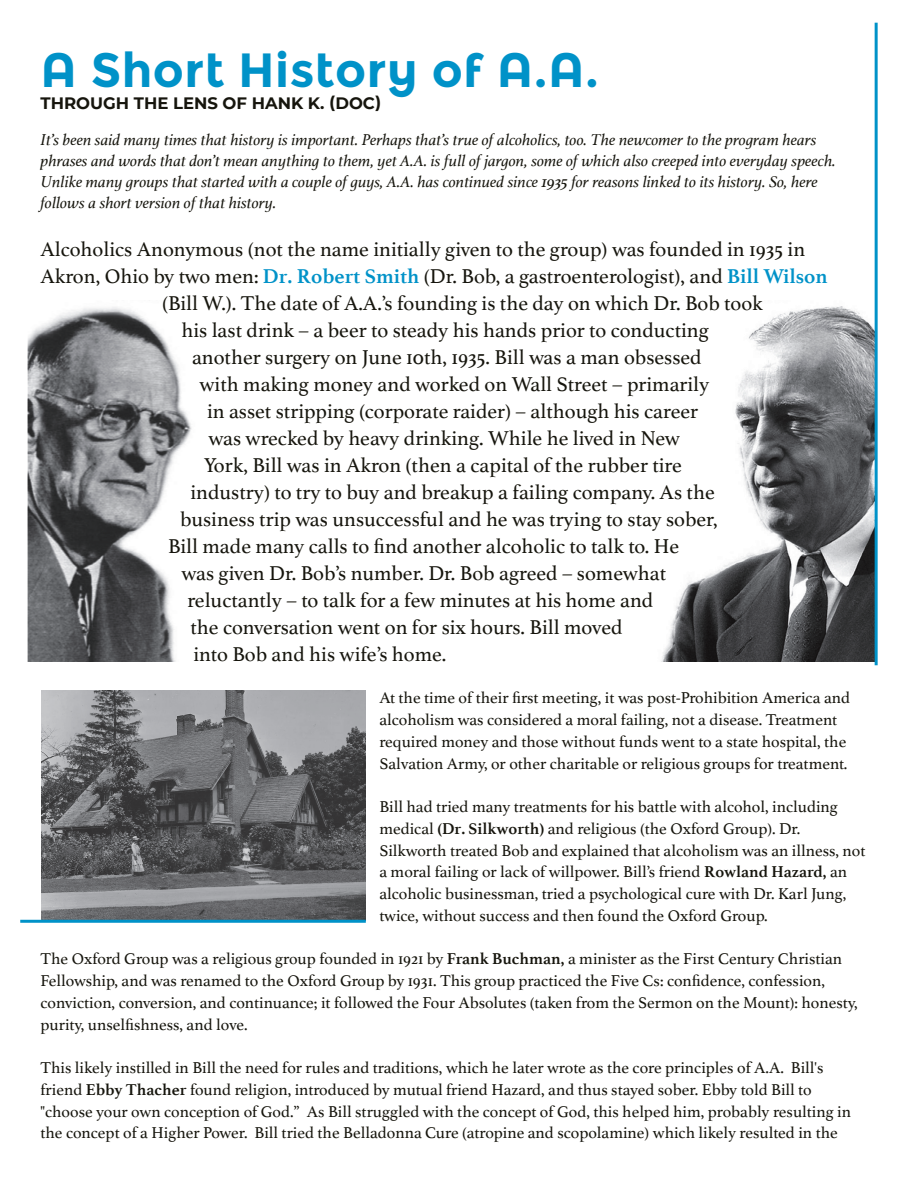
<style>
.page{position:relative;width:918px;height:1188px;background:#fff}
.page>*{position:absolute;margin:0;border:0;box-sizing:border-box;transform-origin:0 0}
.Headline{font:700 48px "Montserrat Alternates";letter-spacing:.01em;color:#0092c8}
.TEXT{font:21px "Athelas";color:#16150d}
.TEXT-2{font:16.5px/21.8px "Athelas";color:#16150d}
.TEXT-3{font:italic 16.5px/21px "Athelas";color:#16150d}
.Sub_header{font:700 16.5px "Montserrat";color:#16150d}
.s1{font-weight:700;color:#0092c8}
.s2{font-weight:700}
</style>
<div class="page">
<img style="left:661px;top:301px;width:214px;height:361px">
<img style="left:27px;top:307px;width:165px;height:355px">
<img style="left:42px;top:691px;width:324px;height:229px">
<hr style="left:20px;top:920px;width:346px;height:3px;background:#0092c8">
<hr style="left:875px;top:23px;width:3px;height:642px;background:#0092c8">
<p class="Headline" style="left:40px;top:41px;width:560px">A Short History of A.A.</p>
<p class="Sub_header" style="left:40px;top:91px;width:342px">THROUGH THE LENS OF HANK K. (DOC)</p>
<p class="TEXT-3" style="left:40px;top:128px;width:797px">It’s been said many times that history is important. Perhaps that’s true of alcoholics, too. The newcomer to the program hears phrases and words that don’t mean anything to them, yet A.A. is full of jargon, some of which also creeped into everyday speech.<br>Unlike many groups that started with a couple of guys, A.A. has continued since 1935 for reasons linked to its history. So, here follows a short version of that history.</p>
<p class="TEXT" style="left:40px;top:232px;width:766px">Alcoholics Anonymous (not the name initially given to the group) was founded in 1935 in</p>
<p class="TEXT" style="left:40px;top:259px;width:789px">Akron, Ohio by two men: <span class="s1">Dr. Robert Smith</span> (Dr. Bob, a gastroenterologist), and <span class="s1">Bill Wilson</span></p>
<p class="TEXT" style="left:162px;top:286px;width:602px">(Bill W.). The date of A.A.’s founding is the day on which Dr. Bob took</p>
<p class="TEXT" style="left:182px;top:313px;width:529px">his last drink – a beer to steady his hands prior to conducting</p>
<p class="TEXT" style="left:192px;top:340px;width:511px">another surgery on June 10th, 1935. Bill was a man obsessed</p>
<p class="TEXT" style="left:200px;top:367px;width:511px">with making money and worked on Wall Street – primarily</p>
<p class="TEXT" style="left:207px;top:394px;width:493px">in asset stripping (corporate raider) – although his career</p>
<p class="TEXT" style="left:208px;top:421px;width:473px">was wrecked by heavy drinking. While he lived in New</p>
<p class="TEXT" style="left:204px;top:448px;width:479px">York, Bill was in Akron (then a capital of the rubber tire</p>
<p class="TEXT" style="left:190px;top:475px;width:526px">industry) to try to buy and breakup a failing company. As the</p>
<p class="TEXT" style="left:180px;top:502px;width:539px">business trip was unsuccessful and he was trying to stay sober,</p>
<p class="TEXT" style="left:168px;top:529px;width:513px">Bill made many calls to find another alcoholic to talk to. He</p>
<p class="TEXT" style="left:182px;top:556px;width:486px">was given Dr. Bob’s number. Dr. Bob agreed – somewhat</p>
<p class="TEXT" style="left:188px;top:583px;width:467px">reluctantly – to talk for a few minutes at his home and</p>
<p class="TEXT" style="left:190px;top:610px;width:434px">the conversation went on for six hours. Bill moved</p>
<p class="TEXT" style="left:194px;top:637px;width:254px">into Bob and his wife’s home.</p>
<p class="TEXT-2" style="left:379px;top:687px;width:472px">At the time of their first meeting, it was post-Prohibition America and alcoholism was considered a moral failing, not a disease. Treatment required money and those without funds went to a state hospital, the Salvation Army, or other charitable or religious groups for treatment.</p>
<p class="TEXT-2" style="left:379px;top:795px;width:488px">Bill had tried many treatments for his battle with alcohol, including medical <span class="s2">(Dr. Silkworth)</span> and religious (the Oxford Group). Dr.<br>Silkworth treated Bob and explained that alcoholism was an illness, not a moral failing or lack of willpower. Bill’s friend <span class="s2">Rowland Hazard,</span> an alcoholic businessman, tried a psychological cure with Dr. Karl Jung, twice, without success and then found the Oxford Group.</p>
<p class="TEXT-2" style="left:40px;top:948px;width:819px">The Oxford Group was a religious group founded in 1921 by <span class="s2">Frank Buchman,</span> a minister as the First Century Christian Fellowship, and was renamed to the Oxford Group by 1931. This group practiced the Five Cs: confidence, confession, conviction, conversion, and continuance; it followed the Four Absolutes (taken from the Sermon on the Mount): honesty, purity, unselfishness, and love.</p>
<p class="TEXT-2" style="left:40px;top:1056px;width:812px">This likely instilled in Bill the need for rules and traditions, which he later wrote as the core principles of A.A. Bill's friend <span class="s2">Ebby Thacher</span> found religion, introduced by mutual friend Hazard, and thus stayed sober. Ebby told Bill to "choose your own conception of God.” As Bill struggled with the concept of God, this helped him, probably resulting in the concept of a Higher Power. Bill tried the Belladonna Cure (atropine and scopolamine) which likely resulted in the</p>
</div>
